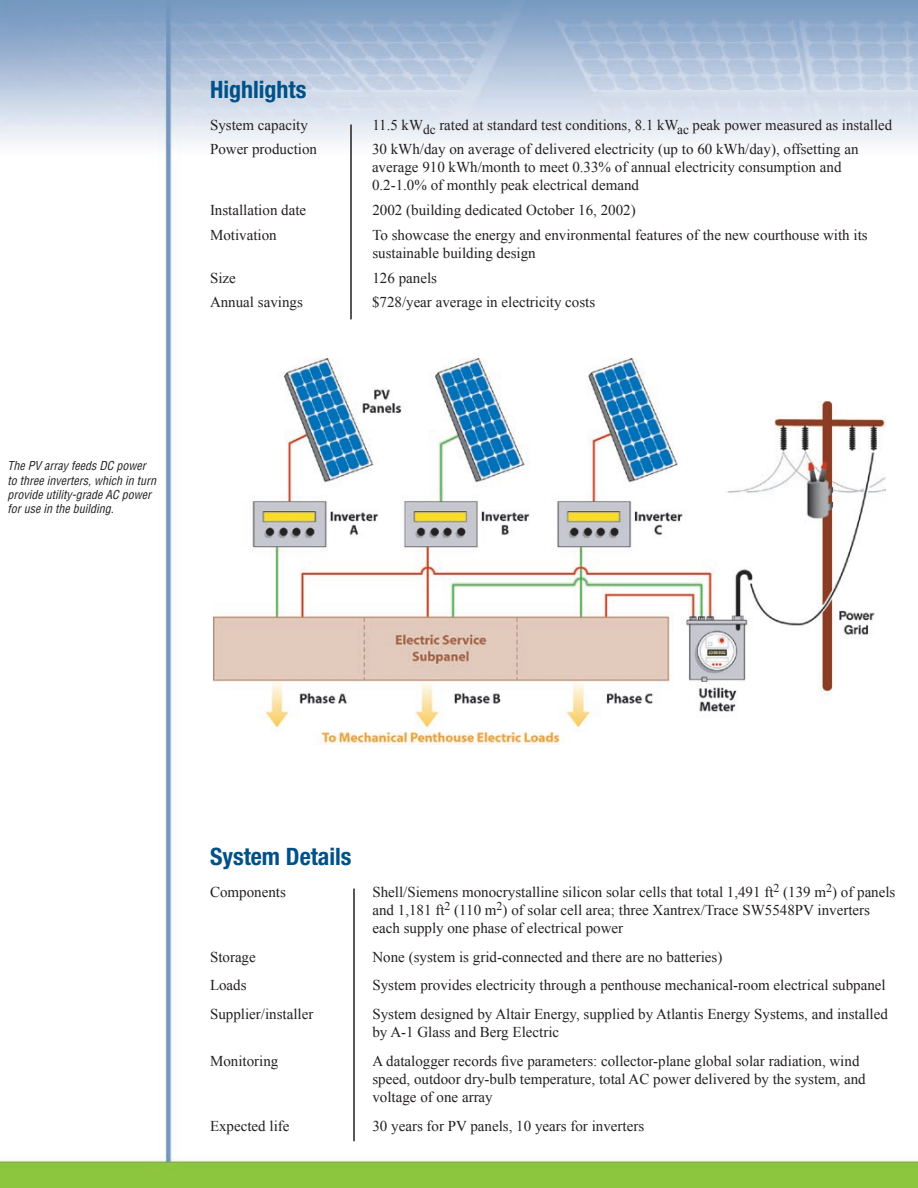
<style>
.page{position:relative;width:918px;height:1188px;background:#fff}
.page>*{position:absolute;margin:0;border:0;box-sizing:border-box;transform-origin:0 0}
.heading_1{font:700 condensed 24px "Helvetica Neue LT Std";color:#005187}
.Body_Text_Indent_2{font:15px/18px "Times New Roman";color:#231f20}
.t1{font:italic condensed 12px/14.4px "Helvetica";color:#231f20}
</style>
<div class="page">
<img style="left:0;top:0;width:918px;height:1188px">
<img style="left:213px;top:358px;width:672px;height:387px">
<hr style="left:353px;top:889px;width:2px;height:252px;background:#231f20">
<hr style="left:350px;top:124px;width:2px;height:195px;background:#231f20">
<p class="heading_1" style="left:210px;top:75px;width:98px">Highlights</p>
<p class="Body_Text_Indent_2" style="left:210px;top:115px;width:99px">System capacity</p>
<p class="Body_Text_Indent_2" style="left:372px;top:115px;width:521px">11.5 kW<sub>dc</sub> rated at standard test conditions, 8.1 kW<sub>ac</sub> peak power measured as installed</p>
<p class="Body_Text_Indent_2" style="left:210px;top:140px;width:109px">Power production</p>
<p class="Body_Text_Indent_2" style="left:372px;top:140px;width:488px">30 kWh/day on average of delivered electricity (up to 60 kWh/day), offsetting an average 910 kWh/month to meet 0.33% of annual electricity consumption and<br>0.2-1.0% of monthly peak electrical demand</p>
<p class="Body_Text_Indent_2" style="left:210px;top:201px;width:98px">Installation date</p>
<p class="Body_Text_Indent_2" style="left:372px;top:201px;width:265px">2002 (building dedicated October 16, 2002)</p>
<p class="Body_Text_Indent_2" style="left:210px;top:226px;width:68px">Motivation</p>
<p class="Body_Text_Indent_2" style="left:372px;top:226px;width:497px">To showcase the energy and environmental features of the new courthouse with its sustainable building design</p>
<p class="Body_Text_Indent_2" style="left:210px;top:268px;width:27px">Size</p>
<p class="Body_Text_Indent_2" style="left:372px;top:268px;width:66px">126 panels</p>
<p class="Body_Text_Indent_2" style="left:210px;top:293px;width:94px">Annual savings</p>
<p class="Body_Text_Indent_2" style="left:372px;top:293px;width:225px">$728/year average in electricity costs</p>
<p class="t1" style="left:8px;top:458px;width:150px">The PV array feeds DC power to three inverters, which in turn provide utility-grade AC power for use in the building.</p>
<p class="heading_1" style="left:210px;top:842px;width:143px">System Details</p>
<p class="Body_Text_Indent_2" style="left:210px;top:883px;width:77px">Components</p>
<p class="Body_Text_Indent_2" style="left:372px;top:883px;width:525px">Shell/Siemens monocrystalline silicon solar cells that total 1,491 ft<sup>2</sup> (139 m<sup>2</sup>) of panels and 1,181 ft<sup>2</sup> (110 m<sup>2</sup>) of solar cell area; three Xantrex/Trace SW5548PV inverters each supply one phase of electrical power</p>
<p class="Body_Text_Indent_2" style="left:210px;top:947px;width:47px">Storage</p>
<p class="Body_Text_Indent_2" style="left:372px;top:947px;width:351px">None (system is grid-connected and there are no batteries)</p>
<p class="Body_Text_Indent_2" style="left:210px;top:976px;width:38px">Loads</p>
<p class="Body_Text_Indent_2" style="left:372px;top:976px;width:515px">System provides electricity through a penthouse mechanical-room electrical subpanel</p>
<p class="Body_Text_Indent_2" style="left:210px;top:1005px;width:105px">Supplier/installer</p>
<p class="Body_Text_Indent_2" style="left:372px;top:1005px;width:517px">System designed by Altair Energy, supplied by Atlantis Energy Systems, and installed by A-1 Glass and Berg Electric</p>
<p class="Body_Text_Indent_2" style="left:210px;top:1052px;width:70px">Monitoring</p>
<p class="Body_Text_Indent_2" style="left:372px;top:1052px;width:495px">A datalogger records five parameters: collector-plane global solar radiation, wind speed, outdoor dry-bulb temperature, total AC power delivered by the system, and voltage of one array</p>
<p class="Body_Text_Indent_2" style="left:210px;top:1117px;width:81px">Expected life</p>
<p class="Body_Text_Indent_2" style="left:372px;top:1117px;width:273px">30 years for PV panels, 10 years for inverters</p>
</div>
